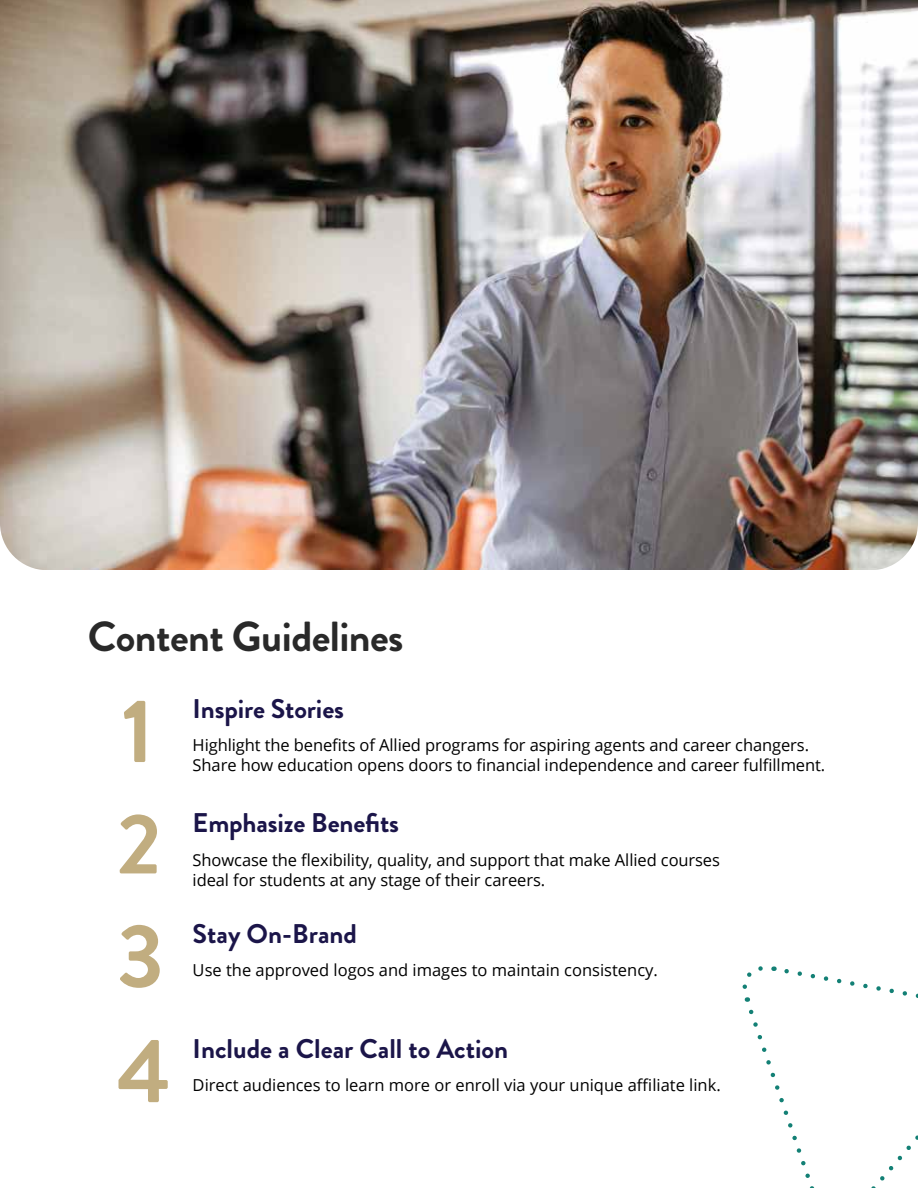
<style>
.page{position:relative;width:918px;height:1188px;background:#fff}
.page>*{position:absolute;margin:0;border:0;box-sizing:border-box;transform-origin:0 0}
.t1{font:700 90px "Brandon Grotesque";color:#c1ad80}
.t2{font:700 85.5px "Brandon Grotesque";color:#c1ad80}
.t3{font:700 42px "Brandon Grotesque";letter-spacing:-.015em;color:#292929}
.t4{font:700 27px "Brandon Grotesque";color:#1b1549}
.t5{font:16.5px "Open Sans";letter-spacing:-.005em;color:#000}
</style>
<div class="page">
<img style="left:0;top:0;width:918px;height:570px">
<svg style="left:742px;top:966px;width:176px;height:222px"></svg>
<h3 class="t3" style="left:88px;top:621px;width:317px">Content Guidelines</h3>
<h1 class="t1" style="left:122px;top:698px;width:34px">1</h1>
<h2 class="t2" style="left:117px;top:813px;width:46px">2</h2>
<h1 class="t1" style="left:117px;top:923px;width:48px">3</h1>
<h1 class="t1" style="left:117px;top:1038px;width:55px">4</h1>
<h3 class="t4" style="left:193px;top:699px;width:153px">Inspire Stories</h3>
<p class="t5" style="left:193px;top:734px;width:618px">Highlight the benefits of Allied programs for aspiring agents and career changers.</p>
<p class="t5" style="left:193px;top:754px;width:634px">Share how education opens doors to financial independence and career fulfillment.</p>
<h3 class="t4" style="left:193px;top:813px;width:208px">Emphasize Benefits</h3>
<p class="t5" style="left:193px;top:849px;width:529px">Showcase the flexibility, quality, and support that make Allied courses</p>
<p class="t5" style="left:193px;top:868px;width:354px">ideal for students at any stage of their careers.</p>
<h3 class="t4" style="left:193px;top:924px;width:166px">Stay On-Brand</h3>
<p class="t5" style="left:193px;top:959px;width:467px">Use the approved logos and images to maintain consistency.</p>
<h3 class="t4" style="left:193px;top:1039px;width:317px">Include a Clear Call to Action</h3>
<p class="t5" style="left:193px;top:1074px;width:530px">Direct audiences to learn more or enroll via your unique affiliate link.</p>
</div>
